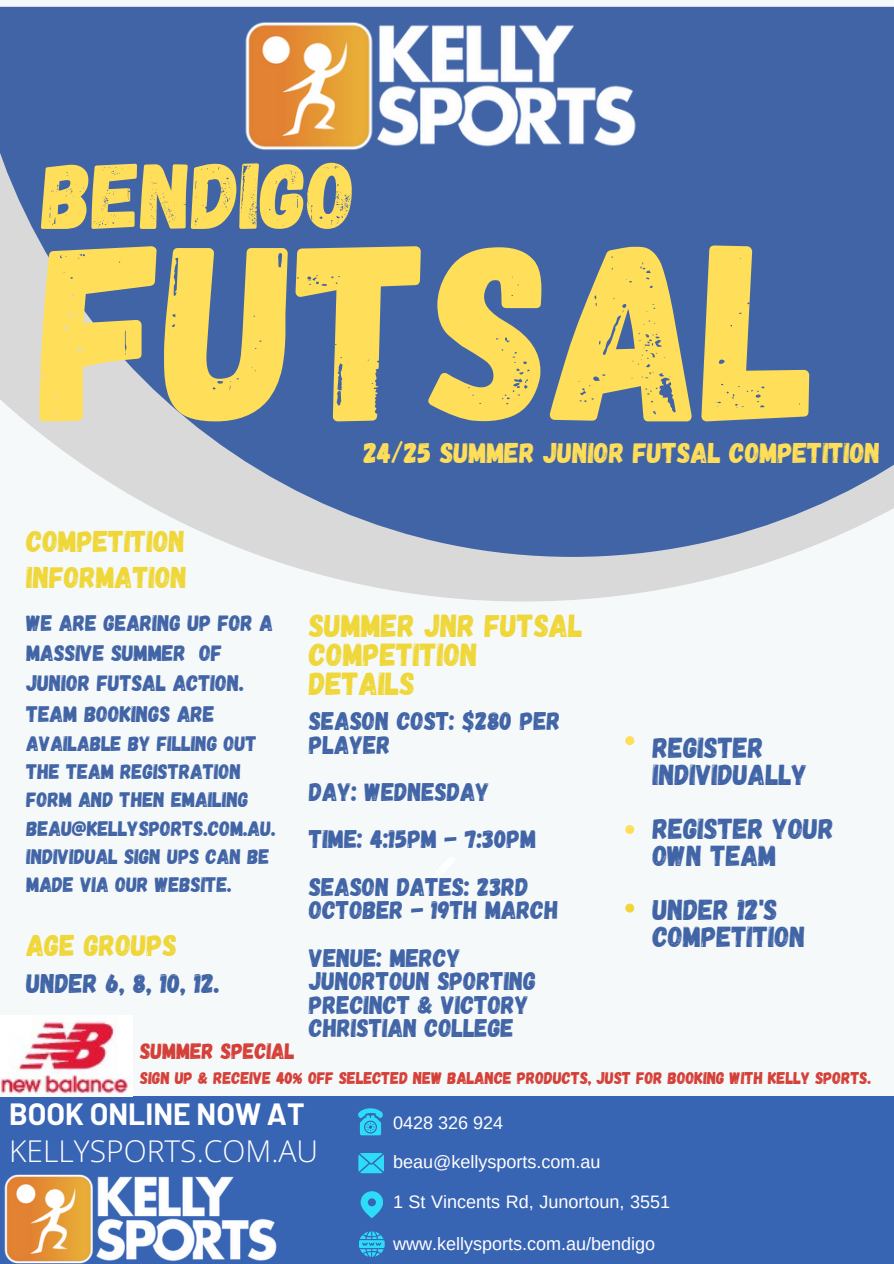
<style>
.page{position:relative;width:894px;height:1264px;background:#fff}
.page>*{position:absolute;margin:0;border:0;box-sizing:border-box;transform-origin:0 0}
.t1{font:252.15px "Gagalin";color:#ffde59}
.t2{font:93.45px "Gagalin";color:#ffde59}
.t3{font:31.95px/29.2px "Gagalin";color:#efd739}
.t4{font:30px/36px "Gagalin";color:#efd739}
.t5{font:300 30px "Open Sans";color:#fff}
.t6{font:700 30px "Barlow";color:#fff}
.t7{font:28.95px/27px "Gagalin";color:#4164a6}
.t8{font:28.5px "Gagalin";color:#ffde59}
.t9{font:27px "Gagalin";color:#4164a6}
.t10{font:25.5px/23.7px "Gagalin";color:#4164a6}
.t11{font:22.5px/30.3px "Gagalin";color:#4164a6}
.t12{font:22.2px "Gagalin";color:#d44038}
.t13{font:21px/28.2px "Gagalin";color:#4164a6}
.t14{font:18px/38.2px "Arimo";color:#fff}
.t15{font:16.95px "Gagalin";color:#d44038}
</style>
<div class="page">
<div style="left:0;top:0;width:893px;height:1263px;background:#f5f9fa"></div>
<svg style="left:264px;top:557px;width:519px;height:44px;fill:#d9d9d9"></svg>
<svg style="left:0;top:6px;width:893px;height:551px;background:#5b78b0"></svg>
<div style="left:0;top:1096px;width:893px;height:167px;background:#3864b4"></div>
<svg style="left:360px;top:1191px;width:23px;height:27px"></svg>
<svg style="left:358px;top:1108px;width:25px;height:27px"></svg>
<svg style="left:359px;top:1231px;width:25px;height:25px"></svg>
<svg style="left:358px;top:1153px;width:26px;height:20px"></svg>
<img style="left:239px;top:21px;width:402px;height:130px">
<img style="left:4px;top:1174px;width:273px;height:89px">
<img style="left:0;top:1022px;width:128px;height:72px">
<svg style="left:625px;top:736px;width:9px;height:9px"></svg>
<svg style="left:625px;top:825px;width:9px;height:9px"></svg>
<svg style="left:625px;top:903px;width:9px;height:9px"></svg>
<p class="t2" style="left:42px;top:135px;width:315px">BENDIGO</p>
<p class="t1" style="left:42px;top:168px;width:777px">FUTSAL</p>
<p class="t8" style="left:363px;top:434px;width:518px">24/25 SUMMER JUNIOR FUTSAL COMPETITION</p>
<h3 class="t4" style="left:26px;top:522px;width:162px">COMPETITION<br>INFORMATION</h3>
<p class="t11" style="left:26px;top:606px;width:248px">WE ARE GEARING UP FOR A<br>MASSIVE SUMMER OF<br>JUNIOR FUTSAL ACTION.</p>
<p class="t11" style="left:26px;top:697px;width:190px">TEAM BOOKINGS ARE</p>
<p class="t13" style="left:26px;top:728px;width:251px">AVAILABLE BY FILLING OUT<br>THE TEAM REGISTRATION<br>FORM AND THEN EMAILING<br>BEAU@KELLYSPORTS.COM.AU.<br>INDIVIDUAL SIGN UPS CAN BE<br>MADE VIA OUR WEBSITE.</p>
<h5 class="t4" style="left:26px;top:925px;width:152px">AGE GROUPS</h5>
<h3 class="t9" style="left:26px;top:965px;width:195px">UNDER 6, 8, 10, 12.</h3>
<p class="t12" style="left:140px;top:1036px;width:156px">SUMMER SPECIAL</p>
<p class="t3" style="left:309px;top:609px;width:275px">SUMMER JNR FUTSAL<br>COMPETITION<br>DETAILS</p>
<h3 class="t10" style="left:309px;top:708px;width:253px">SEASON COST: $280 PER<br>PLAYER</h3>
<h5 class="t10" style="left:309px;top:779px;width:182px">DAY: WEDNESDAY</h5>
<p class="t10" style="left:309px;top:826px;width:228px">TIME: 4:15PM - 7:30PM</p>
<p class="t10" style="left:309px;top:873px;width:251px">SEASON DATES: 23RD<br>OCTOBER - 19TH MARCH</p>
<p class="t10" style="left:309px;top:944px;width:228px">VENUE: MERCY<br>JUNORTOUN SPORTING<br>PRECINCT &amp; VICTORY<br>CHRISTIAN COLLEGE</p>
<h3 class="t7" style="left:652px;top:732px;width:156px">REGISTER<br>INDIVIDUALLY</h3>
<h4 class="t7" style="left:652px;top:813px;width:183px">REGISTER YOUR<br>OWN TEAM</h4>
<p class="t7" style="left:652px;top:894px;width:154px">UNDER 12'S<br>COMPETITION</p>
<p class="t15" style="left:140px;top:1067px;width:732px">SIGN UP &amp; RECEIVE 40% OFF SELECTED NEW BALANCE PRODUCTS, JUST FOR BOOKING WITH KELLY SPORTS.</p>
<h4 class="t6" style="left:9px;top:1095px;width:297px">BOOK ONLINE NOW AT</h4>
<p class="t5" style="left:9px;top:1129px;width:310px">KELLYSPORTS.COM.AU</p>
<h6 class="t14" style="left:393px;top:1104px;width:209px">0428 326 924 beau@kellysports.com.au</h6>
<p class="t14" style="left:393px;top:1182px;width:279px">1 St Vincents Rd, Junortoun, 3551</p>
<p class="t14" style="left:393px;top:1224px;width:264px">www.kellysports.com.au/bendigo</p>
</div>
